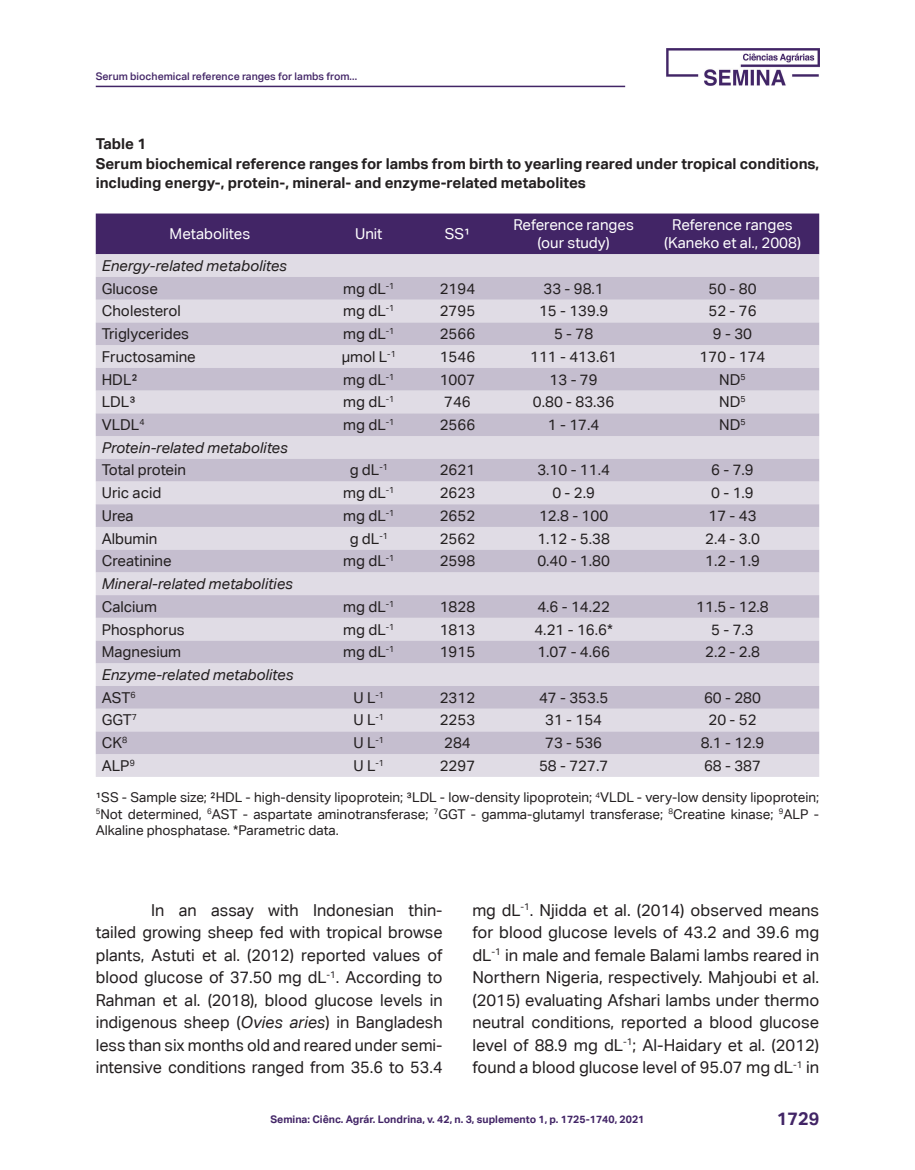
<style>
.page{position:relative;width:915px;height:1170px;background:#fff}
.page>*{position:absolute;margin:0;border:0;box-sizing:border-box;transform-origin:0 0}
.t1{font:700 18px "Aktiv Grotesk Corp";color:#422566}
.corpo_do_texto{font:16.5px/22.5px "Aktiv Grotesk Corp";color:#231f20;text-align:justify}
.texto_tabela{font:15px "Aktiv Grotesk Corp";color:#231f20}
.título_Tabela{font:700 15px/19.5px "Aktiv Grotesk Corp";color:#231f20}
.texto_tabela-2{font:italic 15px "Aktiv Grotesk Corp";color:#231f20}
.texto_tabela-3{font:15px/18px "Aktiv Grotesk Corp";color:#fff;text-align:center}
.legenda_de_tabela{font:13.5px/16.5px "Aktiv Grotesk Corp";color:#231f20;text-align:justify}
.t2{font:700 10.5px "Aktiv Grotesk Corp";color:#422566}
.t3{font:500 10.5px "Aktiv Grotesk Corp";color:#422566}
.s1{font-style:italic}
</style>
<div class="page">
<hr style="left:96px;top:86px;width:529px;height:1px;background:#422566">
<img style="left:666px;top:48px;width:152px;height:37px">
<div style="left:96px;top:213px;width:723px;height:41px;background:#422566"></div>
<div style="left:96px;top:254px;width:723px;height:522px;background:#e0dce5"></div>
<svg style="left:96px;top:277px;width:723px;height:477px;background:#d2ccd9"></svg>
<p class="t3" style="left:96px;top:69px;width:263px">Serum biochemical reference ranges for lambs from...</p>
<p class="título_Tabela" style="left:96px;top:134px;width:52px">Table 1</p>
<p class="título_Tabela" style="left:96px;top:153px;width:724px">Serum biochemical reference ranges for lambs from birth to yearling reared under tropical conditions, including energy-, protein-, mineral- and enzyme-related metabolites</p>
<p class="texto_tabela-3" style="left:169px;top:225px;width:82px">Metabolites</p>
<p class="texto_tabela-3" style="left:355px;top:225px;width:29px">Unit</p>
<p class="texto_tabela-3" style="left:444px;top:225px;width:27px">SS¹</p>
<p class="texto_tabela-3" style="left:513px;top:216px;width:122px">Reference ranges (our study)</p>
<p class="texto_tabela-3" style="left:663px;top:216px;width:138px">Reference ranges (Kaneko et al., 2008)</p>
<p class="texto_tabela-2" style="left:102px;top:257px;width:187px">Energy-related metabolites</p>
<p class="texto_tabela" style="left:102px;top:279px;width:58px">Glucose</p>
<p class="texto_tabela" style="left:343px;top:279px;width:53px">mg dL<sup>-1</sup></p>
<p class="texto_tabela" style="left:439px;top:279px;width:37px">2194</p>
<p class="texto_tabela" style="left:543px;top:279px;width:62px">33 - 98.1</p>
<p class="texto_tabela" style="left:708px;top:279px;width:50px">50 - 80</p>
<p class="texto_tabela" style="left:102px;top:302px;width:80px">Cholesterol</p>
<p class="texto_tabela" style="left:343px;top:302px;width:53px">mg dL<sup>-1</sup></p>
<p class="texto_tabela" style="left:439px;top:302px;width:37px">2795</p>
<p class="texto_tabela" style="left:539px;top:302px;width:71px">15 - 139.9</p>
<p class="texto_tabela" style="left:708px;top:302px;width:50px">52 - 76</p>
<p class="texto_tabela" style="left:102px;top:325px;width:89px">Triglycerides</p>
<p class="texto_tabela" style="left:343px;top:325px;width:53px">mg dL<sup>-1</sup></p>
<p class="texto_tabela" style="left:439px;top:325px;width:37px">2566</p>
<p class="texto_tabela" style="left:554px;top:325px;width:41px">5 - 78</p>
<p class="texto_tabela" style="left:712px;top:325px;width:41px">9 - 30</p>
<p class="texto_tabela" style="left:102px;top:348px;width:95px">Fructosamine</p>
<p class="texto_tabela" style="left:341px;top:348px;width:56px">µmol L<sup>-1</sup></p>
<p class="texto_tabela" style="left:439px;top:348px;width:37px">1546</p>
<p class="texto_tabela" style="left:530px;top:348px;width:88px">111 - 413.61</p>
<p class="texto_tabela" style="left:699px;top:348px;width:67px">170 - 174</p>
<p class="texto_tabela" style="left:102px;top:370px;width:37px">HDL²</p>
<p class="texto_tabela" style="left:343px;top:370px;width:53px">mg dL<sup>-1</sup></p>
<p class="texto_tabela" style="left:439px;top:370px;width:37px">1007</p>
<p class="texto_tabela" style="left:549px;top:370px;width:50px">13 - 79</p>
<p class="texto_tabela" style="left:719px;top:370px;width:28px">ND<sup>5</sup></p>
<p class="texto_tabela" style="left:102px;top:393px;width:35px">LDL³</p>
<p class="texto_tabela" style="left:343px;top:393px;width:53px">mg dL<sup>-1</sup></p>
<p class="texto_tabela" style="left:444px;top:393px;width:28px">746</p>
<p class="texto_tabela" style="left:532px;top:393px;width:83px">0.80 - 83.36</p>
<p class="texto_tabela" style="left:719px;top:393px;width:28px">ND<sup>5</sup></p>
<p class="texto_tabela" style="left:102px;top:416px;width:44px">VLDL<sup>4</sup></p>
<p class="texto_tabela" style="left:343px;top:416px;width:53px">mg dL<sup>-1</sup></p>
<p class="texto_tabela" style="left:439px;top:416px;width:37px">2566</p>
<p class="texto_tabela" style="left:547px;top:416px;width:53px">1 - 17.4</p>
<p class="texto_tabela" style="left:719px;top:416px;width:28px">ND<sup>5</sup></p>
<p class="texto_tabela-2" style="left:102px;top:438px;width:188px">Protein-related metabolites</p>
<p class="texto_tabela" style="left:102px;top:461px;width:86px">Total protein</p>
<p class="texto_tabela" style="left:349px;top:461px;width:40px">g dL<sup>-1</sup></p>
<p class="texto_tabela" style="left:439px;top:461px;width:37px">2621</p>
<p class="texto_tabela" style="left:537px;top:461px;width:74px">3.10 - 11.4</p>
<p class="texto_tabela" style="left:711px;top:461px;width:44px">6 - 7.9</p>
<p class="texto_tabela" style="left:102px;top:484px;width:61px">Uric acid</p>
<p class="texto_tabela" style="left:343px;top:484px;width:53px">mg dL<sup>-1</sup></p>
<p class="texto_tabela" style="left:439px;top:484px;width:37px">2623</p>
<p class="texto_tabela" style="left:552px;top:484px;width:44px">0 - 2.9</p>
<p class="texto_tabela" style="left:711px;top:484px;width:44px">0 - 1.9</p>
<p class="texto_tabela" style="left:102px;top:506px;width:33px">Urea</p>
<p class="texto_tabela" style="left:343px;top:506px;width:53px">mg dL<sup>-1</sup></p>
<p class="texto_tabela" style="left:439px;top:506px;width:37px">2652</p>
<p class="texto_tabela" style="left:539px;top:506px;width:71px">12.8 - 100</p>
<p class="texto_tabela" style="left:708px;top:506px;width:50px">17 - 43</p>
<p class="texto_tabela" style="left:102px;top:529px;width:57px">Albumin</p>
<p class="texto_tabela" style="left:349px;top:529px;width:40px">g dL<sup>-1</sup></p>
<p class="texto_tabela" style="left:439px;top:529px;width:37px">2562</p>
<p class="texto_tabela" style="left:537px;top:529px;width:74px">1.12 - 5.38</p>
<p class="texto_tabela" style="left:704px;top:529px;width:56px">2.4 - 3.0</p>
<p class="texto_tabela" style="left:102px;top:552px;width:71px">Creatinine</p>
<p class="texto_tabela" style="left:343px;top:552px;width:53px">mg dL<sup>-1</sup></p>
<p class="texto_tabela" style="left:439px;top:552px;width:37px">2598</p>
<p class="texto_tabela" style="left:537px;top:552px;width:74px">0.40 - 1.80</p>
<p class="texto_tabela" style="left:704px;top:552px;width:56px">1.2 - 1.9</p>
<p class="texto_tabela-2" style="left:102px;top:575px;width:193px">Mineral-related metabolities</p>
<p class="texto_tabela" style="left:102px;top:597px;width:57px">Calcium</p>
<p class="texto_tabela" style="left:343px;top:597px;width:53px">mg dL<sup>-1</sup></p>
<p class="texto_tabela" style="left:439px;top:597px;width:37px">1828</p>
<p class="texto_tabela" style="left:537px;top:597px;width:74px">4.6 - 14.22</p>
<p class="texto_tabela" style="left:696px;top:597px;width:74px">11.5 - 12.8</p>
<p class="texto_tabela" style="left:102px;top:620px;width:84px">Phosphorus</p>
<p class="texto_tabela" style="left:343px;top:620px;width:53px">mg dL<sup>-1</sup></p>
<p class="texto_tabela" style="left:439px;top:620px;width:37px">1813</p>
<p class="texto_tabela" style="left:534px;top:620px;width:80px">4.21 - 16.6*</p>
<p class="texto_tabela" style="left:711px;top:620px;width:44px">5 - 7.3</p>
<p class="texto_tabela" style="left:102px;top:643px;width:81px">Magnesium</p>
<p class="texto_tabela" style="left:343px;top:643px;width:53px">mg dL<sup>-1</sup></p>
<p class="texto_tabela" style="left:439px;top:643px;width:37px">1915</p>
<p class="texto_tabela" style="left:537px;top:643px;width:74px">1.07 - 4.66</p>
<p class="texto_tabela" style="left:704px;top:643px;width:56px">2.2 - 2.8</p>
<p class="texto_tabela-2" style="left:102px;top:665px;width:193px">Enzyme-related metabolites</p>
<p class="texto_tabela" style="left:102px;top:688px;width:35px">AST<sup>6</sup></p>
<p class="texto_tabela" style="left:353px;top:688px;width:32px">U L<sup>-1</sup></p>
<p class="texto_tabela" style="left:439px;top:688px;width:37px">2312</p>
<p class="texto_tabela" style="left:539px;top:688px;width:71px">47 - 353.5</p>
<p class="texto_tabela" style="left:703px;top:688px;width:58px">60 - 280</p>
<p class="texto_tabela" style="left:102px;top:711px;width:37px">GGT<sup>7</sup></p>
<p class="texto_tabela" style="left:353px;top:711px;width:32px">U L<sup>-1</sup></p>
<p class="texto_tabela" style="left:439px;top:711px;width:37px">2253</p>
<p class="texto_tabela" style="left:545px;top:711px;width:58px">31 - 154</p>
<p class="texto_tabela" style="left:708px;top:711px;width:50px">20 - 52</p>
<p class="texto_tabela" style="left:102px;top:734px;width:27px">CK<sup>8</sup></p>
<p class="texto_tabela" style="left:353px;top:734px;width:32px">U L<sup>-1</sup></p>
<p class="texto_tabela" style="left:444px;top:734px;width:28px">284</p>
<p class="texto_tabela" style="left:545px;top:734px;width:58px">73 - 536</p>
<p class="texto_tabela" style="left:700px;top:734px;width:65px">8.1 - 12.9</p>
<p class="texto_tabela" style="left:102px;top:756px;width:35px">ALP<sup>9</sup></p>
<p class="texto_tabela" style="left:353px;top:756px;width:32px">U L<sup>-1</sup></p>
<p class="texto_tabela" style="left:439px;top:756px;width:37px">2297</p>
<p class="texto_tabela" style="left:539px;top:756px;width:71px">58 - 727.7</p>
<p class="texto_tabela" style="left:703px;top:756px;width:58px">68 - 387</p>
<p class="legenda_de_tabela" style="left:96px;top:788px;width:724px">¹SS - Sample size; ²HDL - high-density lipoprotein; ³LDL - low-density lipoprotein; <sup>4</sup>VLDL - very-low density lipoprotein; <sup>5</sup>Not determined, <sup>6</sup>AST - aspartate aminotransferase; <sup>7</sup>GGT - gamma-glutamyl transferase; <sup>8</sup>Creatine kinase; <sup>9</sup>ALP - Alkaline phosphatase. *Parametric data.</p>
<p class="corpo_do_texto" style="left:96px;top:898px;width:348px;text-indent:55px">In an assay with Indonesian thin&shy;tailed growing sheep fed with tropical browse plants, Astuti et al. (2012) reported values of blood glucose of 37.50 mg dL<sup>-1</sup>. According to Rahman et al. (2018), blood glucose levels in indigenous sheep (<span class="s1">Ovies aries</span>) in Bangladesh less than six months old and reared under semi&shy;intensive conditions ranged from 35.6 to 53.4</p>
<p class="corpo_do_texto" style="left:472px;top:898px;width:348px">mg dL<sup>-1</sup>. Njidda et al. (2014) observed means for blood glucose levels of 43.2 and 39.6 mg dL<sup>-1</sup> in male and female Balami lambs reared in Northern Nigeria, respectively. Mahjoubi et al. (2015) evaluating Afshari lambs under thermo neutral conditions, reported a blood glucose level of 88.9 mg dL<sup>-1</sup>; Al-Haidary et al. (2012) found a blood glucose level of 95.07 mg dL<sup>-1</sup> in</p>
<p class="t2" style="left:270px;top:1112px;width:375px">Semina: Ciênc. Agrár. Londrina, v. 42, n. 3, suplemento 1, p. 1725-1740, 2021</p>
<p class="t1" style="left:776px;top:1107px;width:44px">1729</p>
</div>
